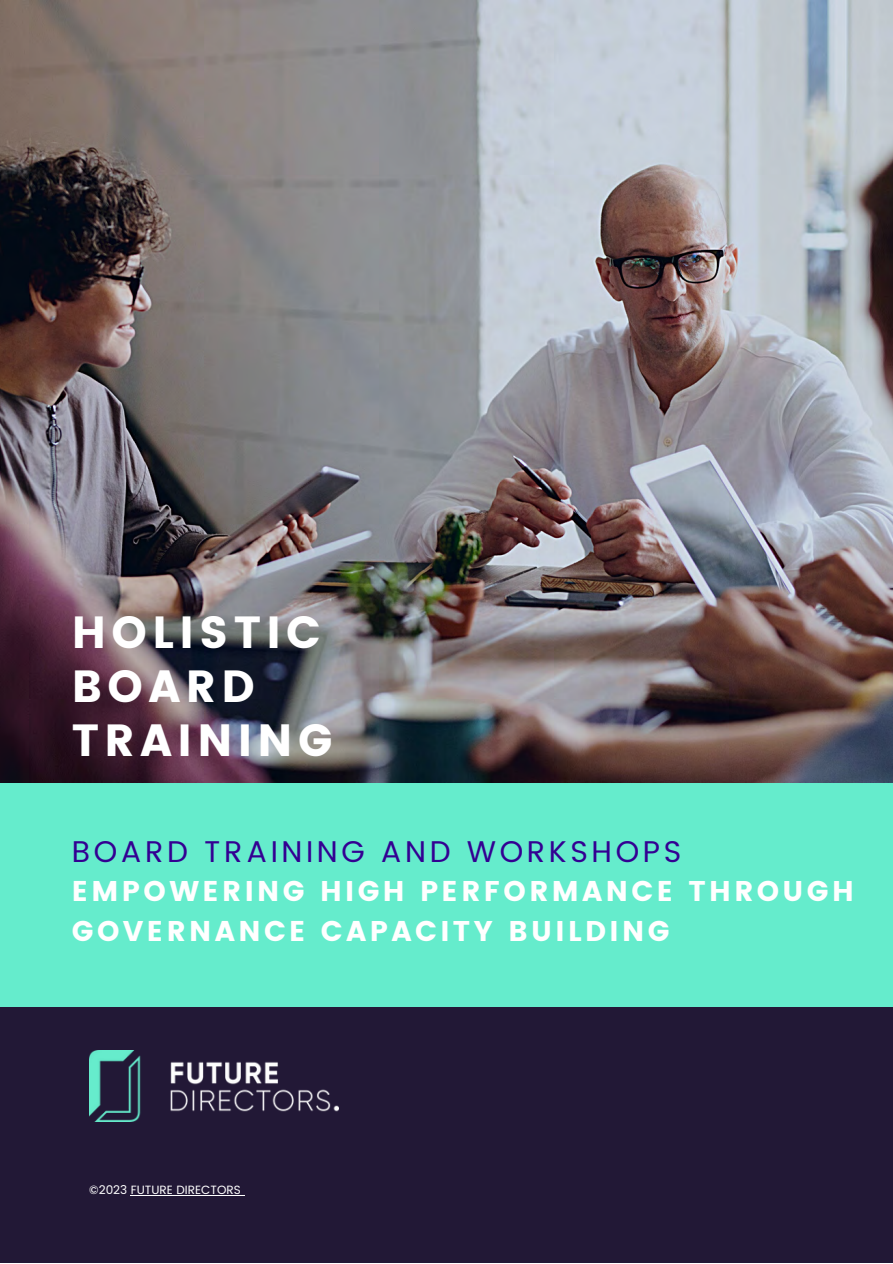
<style>
.page{position:relative;width:893px;height:1264px;background:#fff}
.page>*{position:absolute;margin:0;border:0;box-sizing:border-box;transform-origin:0 0}
.t1{font:45px/54px "Poppins";letter-spacing:.12em;color:#fff}
.t2{font:30px "Poppins";letter-spacing:.12em;color:#330092}
.t3{font:28.5px/39.3px "Poppins";letter-spacing:.12em;color:#fff}
.t4{font:12px "Poppins";color:#fff}
</style>
<div class="page">
<div style="left:0;top:782px;width:892px;height:225px;background:#65eccc"></div>
<div style="left:0;top:1007px;width:892px;height:255px;background:#221836"></div>
<img style="left:89px;top:1050px;width:250px;height:71px">
<img style="left:0;top:0;width:892px;height:782px">
<hr style="left:131px;top:1194px;width:110px;height:1px;background:#fff">
<p class="t1" style="left:72px;top:605px;width:262px">HOLISTIC<br>BOARD<br>TRAINING</p>
<p class="t2" style="left:72px;top:833px;width:611px">BOARD TRAINING AND WORKSHOPS</p>
<p class="t3" style="left:72px;top:871px;width:783px">EMPOWERING HIGH PERFORMANCE THROUGH<br>GOVERNANCE CAPACITY BUILDING</p>
<p class="t4" style="left:89px;top:1182px;width:153px">©2023 FUTURE DIRECTORS</p>
</div>
